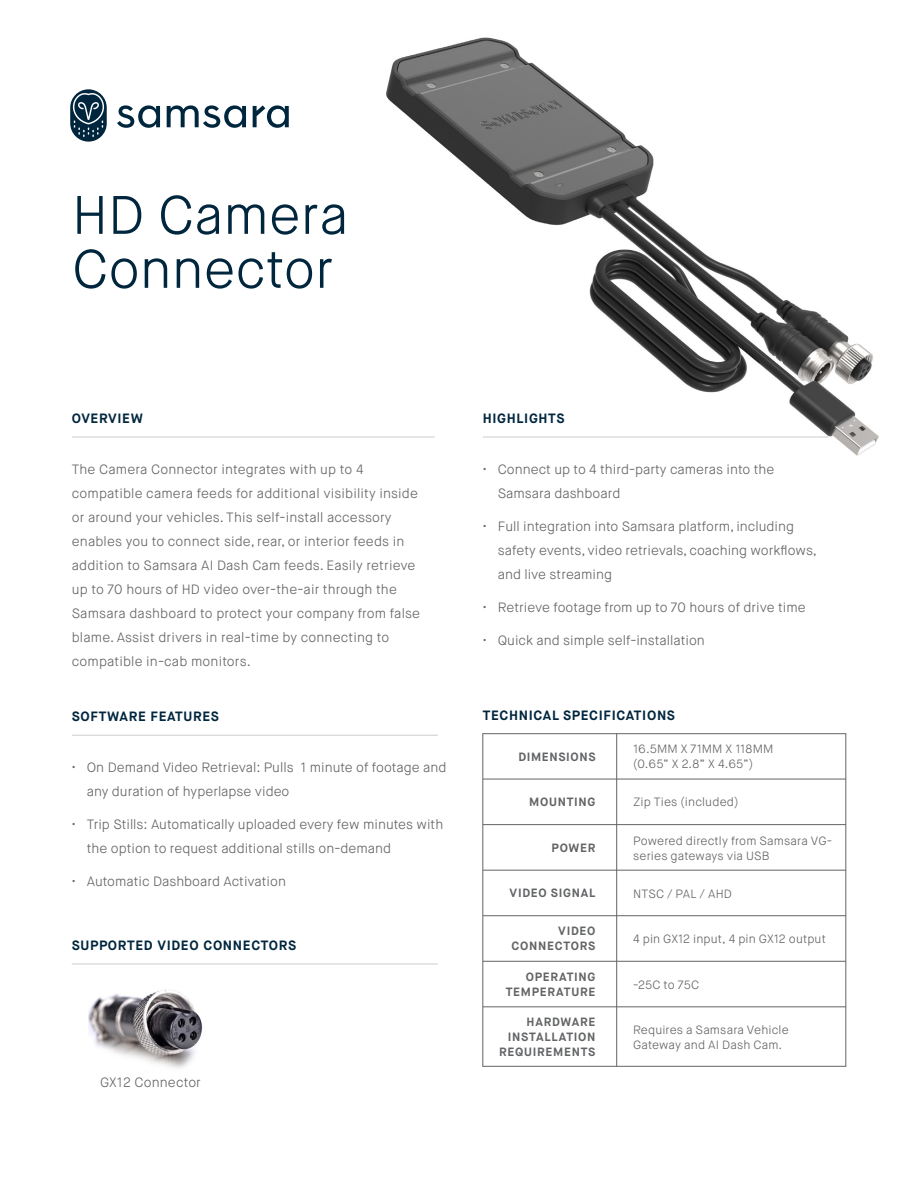
<style>
.page{position:relative;width:918px;height:1188px;background:#fff}
.page>*{position:absolute;margin:0;border:0;box-sizing:border-box;transform-origin:0 0}
.t1{font:300 54px/54px "Maison Neue";color:#00263e}
.t2{font:300 13.5px/24px "Maison Neue";color:#636466}
.t3{font:700 13.5px "Maison Neue";letter-spacing:.05em;color:#00263e}
.t4{font:300 12px/15px "Maison Neue";letter-spacing:.01em;color:#636466}
.t5{font:700 12px/15px "Maison Neue";letter-spacing:.06em;color:#636466;text-align:right}
</style>
<div class="page">
<img style="left:373px;top:37px;width:506px;height:419px">
<hr style="left:483px;top:437px;width:345px;height:1px;background:#ccc">
<hr style="left:72px;top:735px;width:366px;height:1px;background:#ccc">
<hr style="left:72px;top:964px;width:366px;height:1px;background:#ccc">
<svg style="left:117px;top:105px;width:43px;height:23px"></svg>
<svg style="left:167px;top:105px;width:79px;height:23px"></svg>
<svg style="left:253px;top:105px;width:36px;height:23px"></svg>
<svg style="left:70px;top:89px;width:37px;height:53px"></svg>
<hr style="left:483px;top:779px;width:363px;height:1px;background:#636466">
<hr style="left:483px;top:870px;width:363px;height:1px;background:#636466">
<hr style="left:483px;top:1007px;width:363px;height:1px;background:#636466">
<hr style="left:616px;top:733px;width:1px;height:333px;background:#636466">
<hr style="left:483px;top:824px;width:363px;height:1px;background:#636466">
<hr style="left:483px;top:961px;width:363px;height:1px;background:#636466">
<hr style="left:483px;top:915px;width:363px;height:1px;background:#636466">
<hr style="left:72px;top:437px;width:363px;height:1px;background:#ccc">
<img style="left:88px;top:989px;width:115px;height:79px">
<h1 class="t1" style="left:72px;top:189px;width:278px">HD Camera<br>Connector</h1>
<p class="t3" style="left:72px;top:410px;width:73px">OVERVIEW</p>
<p class="t2" style="left:72px;top:457px;width:350px">The Camera Connector integrates with up to 4 compatible camera feeds for additional visibility inside or around your vehicles. This self-install accessory enables you to connect side, rear, or interior feeds in addition to Samsara AI Dash Cam feeds. Easily retrieve up to 70 hours of HD video over-the-air through the Samsara dashboard to protect your company from false blame. Assist drivers in real-time by connecting to compatible in-cab monitors.</p>
<p class="t3" style="left:72px;top:708px;width:149px">SOFTWARE FEATURES</p>
<p class="t2" style="left:87px;top:756px;width:361px;text-indent:-15px">• On Demand Video Retrieval: Pulls 1 minute of footage and any duration of hyperlapse video</p>
<p class="t2" style="left:87px;top:813px;width:358px;text-indent:-15px">• Trip Stills: Automatically uploaded every few minutes with the option to request additional stills on-demand</p>
<p class="t2" style="left:72px;top:870px;width:216px">• Automatic Dashboard Activation</p>
<p class="t3" style="left:72px;top:937px;width:226px">SUPPORTED VIDEO CONNECTORS</p>
<p class="t2" style="left:100px;top:1071px;width:102px">GX12 Connector</p>
<p class="t3" style="left:483px;top:410px;width:83px">HIGHLIGHTS</p>
<p class="t2" style="left:498px;top:458px;width:278px;text-indent:-15px">• Connect up to 4 third-party cameras into the<br>Samsara dashboard</p>
<p class="t2" style="left:498px;top:515px;width:321px;text-indent:-15px">• Full integration into Samsara platform, including safety events, video retrievals, coaching workflows, and live streaming</p>
<p class="t2" style="left:483px;top:596px;width:324px">• Retrieve footage from up to 70 hours of drive time</p>
<p class="t2" style="left:483px;top:629px;width:224px">• Quick and simple self-installation</p>
<p class="t3" style="left:483px;top:706px;width:194px">TECHNICAL SPECIFICATIONS</p>
<p class="t5" style="left:519px;top:749px;width:79px">DIMENSIONS</p>
<p class="t4" style="left:633px;top:742px;width:142px">16.5MM X 71MM X 118MM (0.65” X 2.8” X 4.65”)</p>
<p class="t5" style="left:529px;top:795px;width:68px">MOUNTING</p>
<p class="t4" style="left:633px;top:795px;width:107px">Zip Ties (included)</p>
<p class="t5" style="left:551px;top:840px;width:46px">POWER</p>
<p class="t4" style="left:633px;top:833px;width:201px">Powered directly from Samsara VG&shy;series gateways via USB</p>
<p class="t5" style="left:510px;top:886px;width:87px">VIDEO SIGNAL</p>
<p class="t4" style="left:633px;top:886px;width:100px">NTSC / PAL / AHD</p>
<p class="t5" style="left:512px;top:924px;width:85px">VIDEO<br>CONNECTORS</p>
<p class="t4" style="left:633px;top:931px;width:194px">4 pin GX12 input, 4 pin GX12 output</p>
<p class="t5" style="left:506px;top:969px;width:91px">OPERATING<br>TEMPERATURE</p>
<p class="t4" style="left:633px;top:977px;width:68px">-25C to 75C</p>
<p class="t5" style="left:499px;top:1014px;width:98px">HARDWARE<br>INSTALLATION<br>REQUIREMENTS</p>
<p class="t4" style="left:633px;top:1022px;width:157px">Requires a Samsara Vehicle<br>Gateway and AI Dash Cam.</p>
</div>
